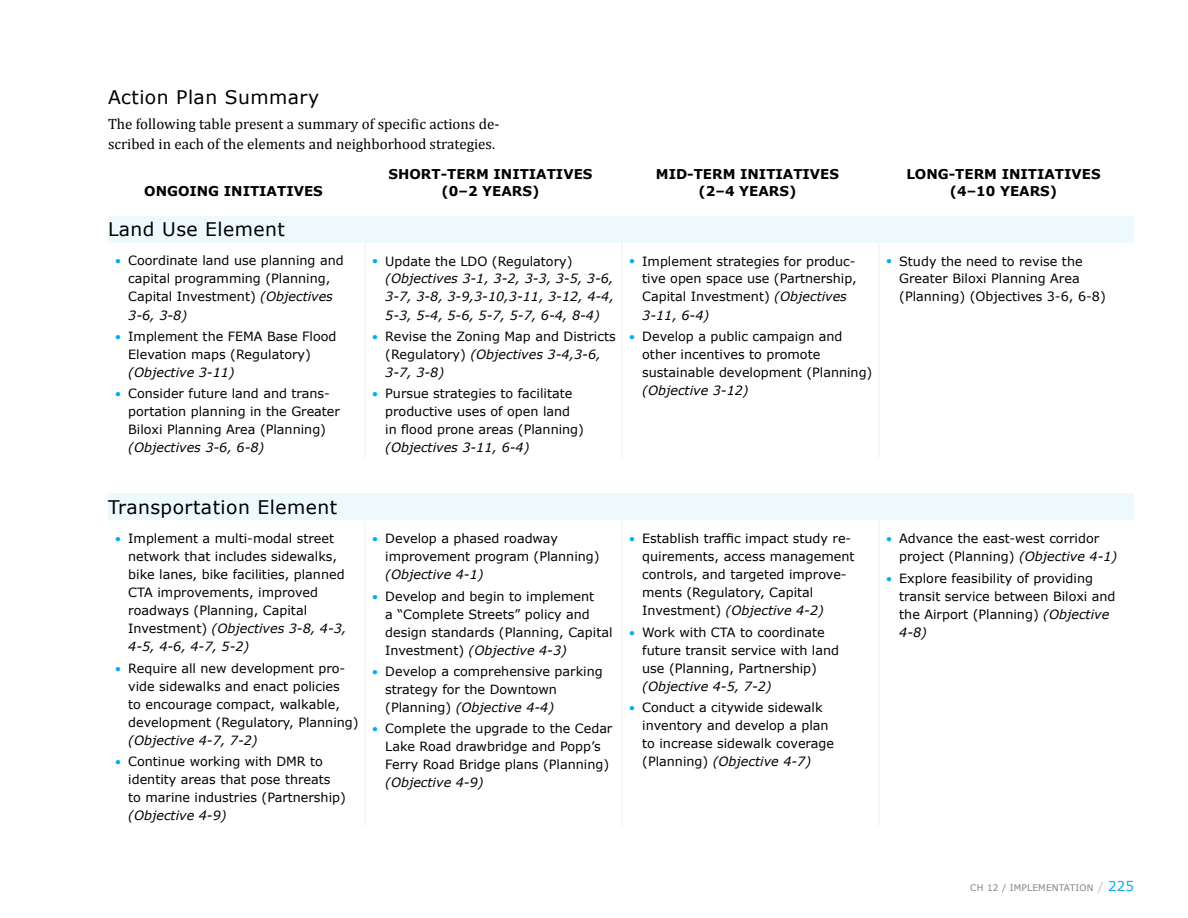
<style>
.page{position:relative;width:1188px;height:918px;background:#fff}
.page>*{position:absolute;margin:0;border:0;box-sizing:border-box;transform-origin:0 0}
.t1{font:18.75px "Verdana";color:#000}
.t2{font:15px/19.5px "Cambria";color:#000}
.t3{font:700 13.5px/16.5px "Verdana";color:#000}
.t4{font:13.5px "Verdana";color:#00aeef}
.t5{font:12.75px/18px "Verdana";color:#000}
.t6{font:italic 12.75px/18px "Verdana";color:#000;text-align:justify}
.t7{font:9px "Verdana";color:#808285}
.s1{font-size:12px;color:#00aeef}
.s2{font-style:italic}
.s3{font-size:12px;color:#c6c8ca}
</style>
<div class="page">
<div style="left:108px;top:216px;width:1026px;height:26px;background:#eef9fe"></div>
<hr style="left:365px;top:242px;width:1px;height:216px;background:#e1f4fd">
<hr style="left:622px;top:242px;width:1px;height:216px;background:#e1f4fd">
<hr style="left:879px;top:242px;width:1px;height:216px;background:#e1f4fd">
<div style="left:108px;top:494px;width:1026px;height:26px;background:#eef9fe"></div>
<hr style="left:365px;top:520px;width:1px;height:306px;background:#e1f4fd">
<hr style="left:622px;top:520px;width:1px;height:306px;background:#e1f4fd">
<hr style="left:879px;top:520px;width:1px;height:306px;background:#e1f4fd">
<h1 class="t1" style="left:108px;top:86px;width:213px">Action Plan Summary</h1>
<p class="t2" style="left:108px;top:114px;width:393px">The following table present a summary of specific actions de&shy;scribed in each of the elements and neighborhood strategies.</p>
<p class="t3" style="left:144px;top:182px;width:12px">ONG</p>
<p class="t3" style="left:178px;top:182px;width:30px">OING</p>
<p class="t3" style="left:224px;top:182px;width:81px">IN ITIATIVES</p>
<p class="t3" style="left:389px;top:166px;width:70px">SH ORT-TERM</p>
<p class="t3" style="left:442px;top:166px;width:133px;text-indent:52px">IN ITIATIVES (0–2 YEARS</p>
<p class="t3" style="left:532px;top:182px;width:9px">)</p>
<h1 class="t1" style="left:108px;top:217px;width:178px">Land Use Element</h1>
<p class="t5" style="left:128px;top:251px;width:217px;text-indent:-13px"><span class="s1">•</span> Coordinate land use planning and capital programming (Planning,<br>Capital Investment) <span class="s2">(Objectives<br>3-6, 3-8)</span></p>
<p class="t5" style="left:115px;top:327px;width:123px"><span class="s1">•</span> Implement the FEMA</p>
<p class="t5" style="left:128px;top:327px;width:210px;text-indent:139px">Base Flood<br>Elevation maps (Regulatory)</p>
<p class="t6" style="left:128px;top:363px;width:108px">(Objective 3-11)</p>
<p class="t5" style="left:128px;top:384px;width:213px;text-indent:-13px"><span class="s1">•</span> Consider future land and trans&shy;portation planning in the Greater<br>Biloxi Planning Area (Planning)</p>
<p class="t6" style="left:128px;top:438px;width:138px">(Objectives 3-6, 6-8)</p>
<p class="t5" style="left:372px;top:251px;width:99px"><span class="s1">•</span> U pdate the LDO</p>
<p class="t5" style="left:492px;top:251px;width:82px">(Regulatory)</p>
<p class="t6" style="left:385px;top:269px;width:230px">(Objectives 3-1, 3-2, 3-3, 3-5, 3-6, 3-7, 3-8, 3-9,3-10,3-11, 3-12, 4-4, 5-3, 5-4, 5-6, 5-7, 5-7, 6-4, 8-4)</p>
<p class="t5" style="left:385px;top:327px;width:232px;text-indent:-13px"><span class="s1">•</span> Revise the Zoning Map and Districts (Regulatory) <span class="s2">(Objectives 3-4,3-6,<br>3-7, 3-8)</span></p>
<p class="t5" style="left:385px;top:384px;width:200px;text-indent:-13px"><span class="s1">•</span> Pursue strategies to facilitate productive uses of open land in flood prone areas (Planning)</p>
<p class="t6" style="left:385px;top:438px;width:146px">(Objectives 3-11, 6-4)</p>
<p class="t3" style="left:699px;top:166px;width:122px;text-indent:42px">IN ITIATIVES (2–4 YEARS</p>
<p class="t3" style="left:656px;top:166px;width:49px">MID-TERM</p>
<p class="t3" style="left:789px;top:182px;width:9px">)</p>
<p class="t5" style="left:642px;top:251px;width:216px;text-indent:-13px"><span class="s1">•</span> Implement strategies for produc&shy;tive open space use (Partnership,<br>Capital Investment) <span class="s2">(Objectives<br>3-11, 6-4)</span></p>
<p class="t5" style="left:642px;top:327px;width:232px;text-indent:-13px"><span class="s1">•</span> Develop a public campaign and other incentives to promote sustainable development (Planning)</p>
<p class="t6" style="left:642px;top:381px;width:108px">(Objective 3-12)</p>
<p class="t3" style="left:906px;top:166px;width:61px">LONG-TERM</p>
<p class="t3" style="left:950px;top:166px;width:133px;text-indent:52px">IN ITIATIVES (4–10 YEARS</p>
<p class="t3" style="left:1050px;top:182px;width:9px">)</p>
<p class="t5" style="left:899px;top:251px;width:208px;text-indent:-13px"><span class="s1">•</span> Study the need to revise the<br>Greater Biloxi Planning Area (Planning) (Objectives 3-6, 6-8)</p>
<h1 class="t1" style="left:108px;top:495px;width:231px">Transportation Element</h1>
<p class="t5" style="left:128px;top:529px;width:218px;text-indent:-13px"><span class="s1">•</span> Implement a multi-modal street network that includes sidewalks, bike lanes, bike facilities, planned<br>CTA</p>
<p class="t5" style="left:128px;top:583px;width:220px;text-indent:29px">improvements, improved roadways (Planning, Capital<br>Investment) <span class="s2">(Objectives 3-8, 4-3,<br>4-5, 4-6, 4-7, 5-2)</span></p>
<p class="t5" style="left:128px;top:658px;width:232px;text-indent:-13px"><span class="s1">•</span> Require all new development pro&shy;vide sidewalks and enact policies<br>to encourage compact, walkable, development (Regulatory, Planning)</p>
<p class="t6" style="left:128px;top:730px;width:131px">(Objective 4-7, 7-2)</p>
<p class="t5" style="left:115px;top:752px;width:173px"><span class="s1">•</span> Continue working with DMR</p>
<p class="t5" style="left:128px;top:752px;width:219px;text-indent:182px">to identity areas that pose threats to marine industries (Partnership)</p>
<p class="t6" style="left:128px;top:806px;width:100px">(Objective 4-9)</p>
<p class="t5" style="left:385px;top:529px;width:216px;text-indent:-13px"><span class="s1">•</span> Develop a phased roadway improvement program (Planning)</p>
<p class="t6" style="left:385px;top:565px;width:100px">(Objective 4-1)</p>
<p class="t5" style="left:385px;top:586px;width:229px;text-indent:-13px"><span class="s1">•</span> Develop and begin to implement<br>a “Complete Streets” policy and design standards (Planning, Capital<br>Investment) <span class="s2">(Objective 4-3)</span></p>
<p class="t5" style="left:385px;top:662px;width:219px;text-indent:-13px"><span class="s1">•</span> Develop a comprehensive parking strategy for the Downtown (Planning) <span class="s2">(Objective 4-4)</span></p>
<p class="t5" style="left:385px;top:719px;width:229px;text-indent:-13px"><span class="s1">•</span> Complete the upgrade to the Cedar<br>Lake Road drawbridge and Popp’s<br>Ferry Road Bridge plans (Planning)</p>
<p class="t6" style="left:385px;top:773px;width:100px">(Objective 4-9)</p>
<p class="t5" style="left:642px;top:529px;width:214px;text-indent:-13px"><span class="s1">•</span> Establish traffic impact study re&shy;quirements, access management controls, and targeted improve&shy;ments (Regulatory, Capital<br>Investment) <span class="s2">(Objective 4-2)</span></p>
<p class="t5" style="left:629px;top:622px;width:92px"><span class="s1">•</span> Work with CTA</p>
<p class="t5" style="left:642px;top:622px;width:198px;text-indent:98px">to coordinate future transit service with land use (Planning, Partnership)</p>
<p class="t6" style="left:642px;top:676px;width:131px">(Objective 4-5, 7-2)</p>
<p class="t5" style="left:642px;top:698px;width:193px;text-indent:-13px"><span class="s1">•</span> Conduct a citywide sidewalk inventory and develop a plan to increase sidewalk coverage (Planning) <span class="s2">(Objective 4-7)</span></p>
<p class="t5" style="left:899px;top:529px;width:220px;text-indent:-13px"><span class="s1">•</span> Advance the east-west corridor project (Planning) <span class="s2">(Objective 4-1)</span></p>
<p class="t5" style="left:899px;top:568px;width:218px;text-indent:-13px"><span class="s1">•</span> Explore feasibility of providing transit service between Biloxi and the Airport (Planning) <span class="s2">(Objective<br>4-8)</span></p>
<p class="t7" style="left:970px;top:882px;width:47px">CH 12 / IMPLEMENTATION</p>
<p class="t4" style="left:1098px;top:878px;width:37px"><span class="s3">/</span> 225</p>
</div>
